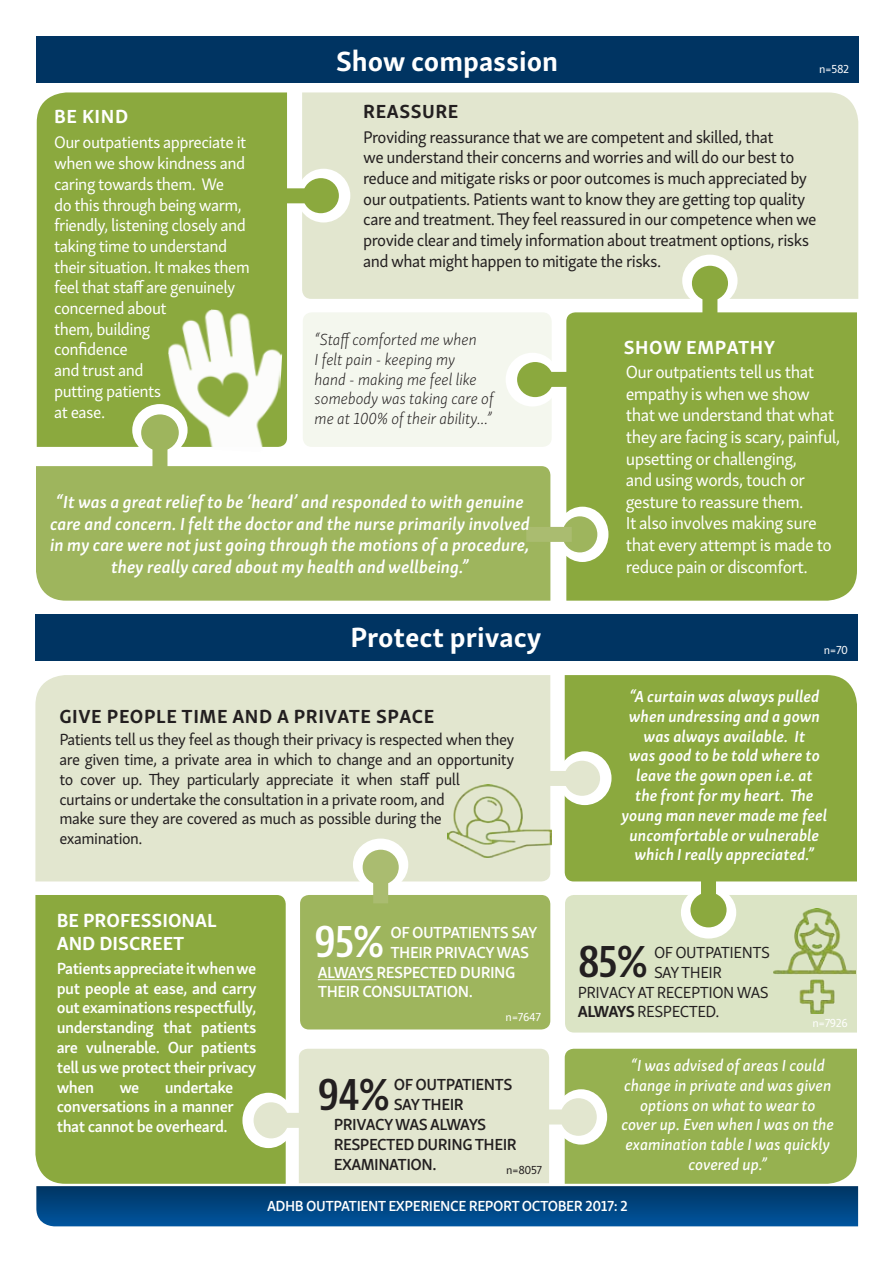
<style>
.page{position:relative;width:893px;height:1263px;background:#fff}
.page>*{position:absolute;margin:0;border:0;box-sizing:border-box;transform-origin:0 0}
.t1{font:600 condensed 45px "Bernina Sans";color:#231f20}
.t2{font:600 condensed 45px "Bernina Sans";color:#fff}
.t3{font:700 28.5px "Skolar Sans Latn";color:#fff}
.t4{font:700 19.5px "Skolar Sans Latn";letter-spacing:.03em;color:#231f20}
.t5{font:700 19.5px/23.4px "Skolar Sans Latn";color:#fff}
.t6{font:700 19.5px "Skolar Sans Latn";letter-spacing:.03em;color:#fff}
.t7{font:18px/21.6px "Skolar Sans Latn";letter-spacing:-.03em;color:#fff}
.t8{font:italic 600 18px/21.6px "Skolar Sans Latn";color:#fff;text-align:center}
.t9{font:17.25px/20.7px "Skolar Sans Latn";letter-spacing:-.03em;color:#231f20}
.t10{font:17.25px/20.7px "Skolar Sans Latn";letter-spacing:-.03em;color:#fff}
.t11{font:16.5px/19.8px "Skolar Sans Latn";letter-spacing:-.03em;color:#231f20}
.t12{font:600 16.5px/19.8px "Skolar Sans Latn";letter-spacing:-.03em;color:#fff;text-align:justify}
.t13{font:italic 600 16.5px/19.8px "Skolar Sans Latn";color:#fff;text-align:center}
.t14{font:16.5px/19.8px "Skolar Sans Latn Me It";color:#fff;text-align:center}
.t15{font:16.5px/19.8px "Skolar Sans Latn El It";color:#231f20}
.t16{font:600 16.5px "Skolar Sans Latn";letter-spacing:-.03em;color:#231f20}
.t17{font:600 15px "Skolar Sans Latn";letter-spacing:-.03em;color:#fff}
.t18{font:12px "Skolar Sans Latn";letter-spacing:-.03em;color:#fff}
.t19{font:12px "Skolar Sans Latn";color:#231f20}
.s1{font-weight:700}
</style>
<div class="page">
<div style="left:36px;top:36px;width:822px;height:47px;background:#003462"></div>
<div style="left:35px;top:675px;width:515px;height:206px;background:#e2e6cf"></div>
<div style="left:565px;top:675px;width:292px;height:206px;background:#8ba93e"></div>
<div style="left:300px;top:895px;width:250px;height:134px;background:#9eb55d;border-radius:9px"></div>
<div style="left:35px;top:895px;width:251px;height:263px;background:#8ba93e"></div>
<div style="left:558px;top:751px;width:53px;height:54px;background:#fff;border-radius:50%"></div>
<div style="left:564px;top:761px;width:36px;height:35px;background:#e2e6cf;border-radius:50%"></div>
<div style="left:527px;top:771px;width:47px;height:15px;background:#e2e6cf"></div>
<div style="left:565px;top:895px;width:292px;height:137px;background:#dbe4c5"></div>
<div style="left:681px;top:886px;width:55px;height:52px;background:#fff;border-radius:50%"></div>
<div style="left:690px;top:892px;width:37px;height:35px;background:#8ba93e;border-radius:50%"></div>
<div style="left:701px;top:881px;width:15px;height:21px;background:#8ba93e"></div>
<div style="left:353px;top:838px;width:55px;height:52px;background:#fff;border-radius:50%"></div>
<div style="left:363px;top:850px;width:36px;height:35px;background:#aabc70;border-radius:50%"></div>
<div style="left:373px;top:875px;width:15px;height:28px;background:#aabc70"></div>
<div style="left:35px;top:614px;width:822px;height:47px;background:#003462"></div>
<div style="left:37px;top:92px;width:250px;height:355px;background:#8ba93e"></div>
<div style="left:302px;top:92px;width:556px;height:207px;background:#e2e6cf"></div>
<div style="left:303px;top:312px;width:249px;height:135px;background:#f4f7ee;border-radius:9px"></div>
<div style="left:297px;top:169px;width:53px;height:53px;background:#fff;border-radius:50%"></div>
<div style="left:303px;top:178px;width:36px;height:35px;background:#8ba93e;border-radius:50%"></div>
<div style="left:266px;top:188px;width:47px;height:15px;background:#8ba93e"></div>
<div style="left:36px;top:466px;width:514px;height:135px;background:#9eb55d"></div>
<div style="left:566px;top:312px;width:291px;height:289px;background:#8ba93e"></div>
<div style="left:682px;top:255px;width:56px;height:52px;background:#fff;border-radius:50%"></div>
<div style="left:692px;top:266px;width:36px;height:35px;background:#8ba93e;border-radius:50%"></div>
<div style="left:702px;top:291px;width:15px;height:31px;background:#8ba93e"></div>
<div style="left:556px;top:507px;width:52px;height:55px;background:#fff;border-radius:50%"></div>
<div style="left:562px;top:516px;width:35px;height:36px;background:#9eb55d;border-radius:50%"></div>
<div style="left:526px;top:527px;width:46px;height:15px;background:#aabc70"></div>
<div style="left:506px;top:353px;width:53px;height:53px;background:#fff;border-radius:50%"></div>
<div style="left:517px;top:362px;width:36px;height:35px;background:#8ba93e;border-radius:50%"></div>
<div style="left:543px;top:372px;width:47px;height:15px;background:#8ba93e"></div>
<div style="left:132px;top:404px;width:56px;height:52px;background:#fff;border-radius:50%"></div>
<div style="left:142px;top:415px;width:36px;height:35px;background:#9eb55d;border-radius:50%"></div>
<div style="left:141px;top:414px;width:38px;height:37px;border:2px solid #9eb55d;border-radius:50%"></div>
<div style="left:152px;top:441px;width:15px;height:45px;background:#9eb55d"></div>
<img style="left:163px;top:307px;width:121px;height:146px">
<hr style="left:318px;top:979px;width:58px;height:1px;background:#fff">
<img style="left:774px;top:908px;width:82px;height:105px">
<img style="left:447px;top:784px;width:105px;height:73px">
<svg style="left:36px;top:1049px;width:822px;height:177px;background:#88a67e"></svg>
<div style="left:242px;top:1093px;width:52px;height:55px;background:#fff;border-radius:50%"></div>
<div style="left:254px;top:1102px;width:35px;height:36px;background:#e2e6cf;border-radius:50%"></div>
<div style="left:279px;top:1113px;width:46px;height:15px;background:#e2e6cf"></div>
<h2 class="t3" style="left:336px;top:38px;width:224px">Show compassion</h2>
<p class="t5" style="left:54px;top:103px;width:76px">BE KIND</p>
<p class="t4" style="left:363px;top:96px;width:97px">REASSURE</p>
<p class="t18" style="left:819px;top:60px;width:31px">n=582</p>
<p class="t10" style="left:54px;top:131px;width:197px">Our outpatients appreciate it when we show kindness and caring towards them. We<br>do this through being warm, friendly, listening closely and taking time to understand their situation. It makes them feel that staff are genuinely concerned about<br>them, building<br>confidence<br>and trust and<br>putting patients<br>at ease.</p>
<p class="t9" style="left:363px;top:125px;width:455px">Providing reassurance that we are competent and skilled, that<br>we understand their concerns and worries and will do our best to reduce and mitigate risks or poor outcomes is much appreciated by our outpatients. Patients want to know they are getting top quality care and treatment. They feel reassured in our competence when we provide clear and timely information about treatment options, risks and what might happen to mitigate the risks.</p>
<p class="t15" style="left:315px;top:328px;width:181px">“Staff comforted me when<br>I felt pain - keeping my<br>hand - making me feel like somebody was taking care of me at 100% of their ability...”</p>
<p class="t6" style="left:624px;top:332px;width:153px">SHOW EMPATHY</p>
<p class="t7" style="left:626px;top:360px;width:216px">Our outpatients tell us that empathy is when we show that we understand that what they are facing is scary, painful, upsetting or challenging,<br>and using words, touch or gesture to reassure them.<br>It also involves making sure that every attempt is made to reduce pain or discomfort.</p>
<p class="t8" style="left:50px;top:490px;width:481px">“It was a great relief to be ‘heard’ and responded to with genuine care and concern. I felt the doctor and the nurse primarily involved in my care were not just going through the motions of a procedure, they really cared about my health and wellbeing.”</p>
<h2 class="t3" style="left:350px;top:614px;width:193px">Protect privacy</h2>
<p class="t4" style="left:59px;top:700px;width:376px">GIVE PEOPLE TIME AND A PRIVATE SPACE</p>
<p class="t11" style="left:59px;top:728px;width:456px">Patients tell us they feel as though their privacy is respected when they are given time, a private area in which to change and an opportunity to cover up. They particularly appreciate it when staff pull curtains or undertake the consultation in a private room, and<br>make sure they are covered as much as possible during the examination.</p>
<p class="t5" style="left:57px;top:906px;width:161px">BE PROFESSIONAL<br>AND DISCREET</p>
<p class="t12" style="left:57px;top:957px;width:201px">Patients appreciate it when we put people at ease, and carry out examinations respectfully, understanding that patients are vulnerable. Our patients tell us we protect their privacy when</p>
<p class="t12" style="left:57px;top:1076px;width:179px;text-indent:108px">undertake conversations in a manner that cannot be overheard.</p>
<p class="t12" style="left:119px;top:1076px;width:22px">we</p>
<h1 class="t2" style="left:314px;top:914px;width:72px">95%</h1>
<p class="t12" style="left:390px;top:921px;width:149px">OF OUTPATIENTS SAY</p>
<p class="t12" style="left:390px;top:941px;width:140px">THEIR PRIVACY WAS</p>
<p class="t12" style="left:318px;top:960px;width:199px">ALWAYS RESPECTED DURING</p>
<p class="t12" style="left:318px;top:980px;width:157px">THEIR CONSULTATION.</p>
<p class="t18" style="left:506px;top:1008px;width:37px">n=7647</p>
<h1 class="t1" style="left:318px;top:1066px;width:74px">94%</h1>
<p class="t16" style="left:394px;top:1072px;width:120px">OF OUTPATIENTS</p>
<p class="t16" style="left:394px;top:1091px;width:71px">SAY THEIR</p>
<p class="t16" style="left:334px;top:1111px;width:154px">PRIVACY WAS ALWAYS</p>
<p class="t16" style="left:334px;top:1131px;width:185px">RESPECTED DURING THEIR</p>
<p class="t16" style="left:334px;top:1151px;width:104px">EXAMINATION.</p>
<p class="t19" style="left:506px;top:1160px;width:38px">n=8057</p>
<p class="t18" style="left:824px;top:640px;width:26px">n=70</p>
<p class="t13" style="left:621px;top:685px;width:207px">“A curtain was always pulled when undressing and a gown was always available. It<br>was good to be told where to leave the gown open i.e. at<br>the front for my heart. The young man never made me feel uncomfortable or vulnerable which I really appreciated.”</p>
<h1 class="t1" style="left:578px;top:934px;width:72px">85%</h1>
<p class="t11" style="left:654px;top:941px;width:117px">OF OUTPATIENTS</p>
<p class="t11" style="left:654px;top:961px;width:70px">SAY THEIR</p>
<p class="t11" style="left:578px;top:981px;width:192px">PRIVACY AT RECEPTION WAS</p>
<p class="t11" style="left:578px;top:1001px;width:143px"><span class="s1">ALWAYS</span> RESPECTED.</p>
<p class="t18" style="left:812px;top:1014px;width:37px">n=7926</p>
<p class="t14" style="left:621px;top:1054px;width:214px">“I was advised of areas I could change in private and was given options on what to wear to cover up. Even when I was on the examination table I was quickly covered up.”</p>
<p class="t17" style="left:267px;top:1194px;width:362px">ADHB OUTPATIENT EXPERIENCE REPORT OCTOBER 2017: 2</p>
</div>
